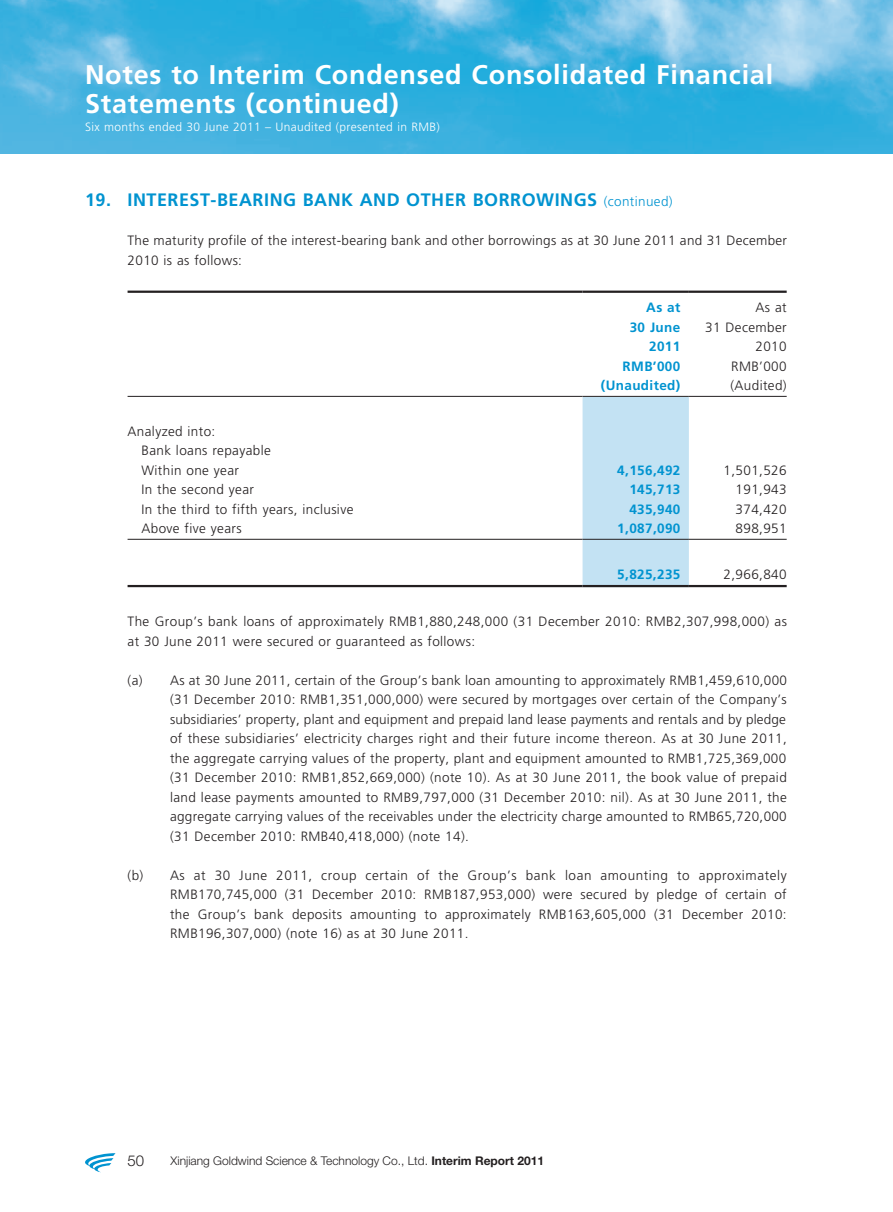
<style>
.page{position:relative;width:893px;height:1212px;background:#fff}
.page>*{position:absolute;margin:0;border:0;box-sizing:border-box;transform-origin:0 0}
.t1{font:700 27px/28.5px "Frutiger LT Std";letter-spacing:.03em;color:#fff}
.t2{font:700 18px "Frutiger LT Std";letter-spacing:.03em;color:#0093d0}
.t3{font:300 15px "Helvetica Neue LT Std";color:#231f20}
.t4{font:300 13.5px/19.5px "Frutiger LT Std";letter-spacing:.03em;color:#231f20}
.t5{font:700 13.5px/19.5px "Frutiger LT Std";letter-spacing:.03em;color:#0093d0;text-align:right}
.t6{font:300 12px "Helvetica Neue LT Std";color:#231f20}
.t7{font:300 12px "Frutiger LT Std";letter-spacing:.03em;color:#fff}
.s1{font-weight:300;font-size:13.5px}
.s2{font-weight:700}
</style>
<div class="page">
<svg style="left:85px;top:1153px;width:31px;height:19px"></svg>
<img style="left:0;top:0;width:893px;height:153px">
<div style="left:583px;top:397px;width:106px;height:188px;background:#c3e2f3"></div>
<hr style="left:128px;top:291px;width:455px;height:2px;background:#231f20">
<hr style="left:583px;top:291px;width:106px;height:2px;background:#231f20">
<hr style="left:689px;top:291px;width:98px;height:2px;background:#231f20">
<hr style="left:128px;top:396px;width:455px;height:1px;background:#231f20">
<hr style="left:583px;top:396px;width:106px;height:1px;background:#231f20">
<hr style="left:689px;top:396px;width:98px;height:1px;background:#231f20">
<hr style="left:128px;top:539px;width:455px;height:1px;background:#231f20">
<hr style="left:583px;top:539px;width:106px;height:1px;background:#231f20">
<hr style="left:689px;top:539px;width:98px;height:1px;background:#231f20">
<hr style="left:128px;top:585px;width:455px;height:2px;background:#231f20">
<hr style="left:583px;top:585px;width:106px;height:2px;background:#231f20">
<hr style="left:689px;top:585px;width:98px;height:2px;background:#231f20">
<h1 class="t1" style="left:85px;top:61px;width:690px">Notes to Interim Condensed Consolidated Financial<br>Statements (continued)</h1>
<p class="t7" style="left:85px;top:120px;width:356px">Six months ended 30 June 2011 – Unaudited (presented in RMB)</p>
<h2 class="t2" style="left:85px;top:189px;width:589px">19. INTEREST-BEARING BANK AND OTHER BORROWINGS <span class="s1">(continued)</span></h2>
<p class="t4" style="left:128px;top:231px;width:661px">The maturity profile of the interest-bearing bank and other borrowings as at 30 June 2011 and 31 December<br>2010 is as follows:</p>
<p class="t5" style="left:630px;top:298px;width:52px">As at<br>30 June<br>2011</p>
<p class="t4" style="left:705px;top:298px;width:83px;text-align:right">As at<br>31 December<br>2010</p>
<p class="t5" style="left:623px;top:356px;width:59px">RMB’000</p>
<p class="t4" style="left:731px;top:357px;width:57px">RMB’000</p>
<p class="t5" style="left:601px;top:376px;width:81px">(Unaudited)</p>
<p class="t4" style="left:730px;top:376px;width:58px">(Audited)</p>
<p class="t4" style="left:141px;top:421px;width:131px;text-indent:-14px">Analyzed into:<br>Bank loans repayable<br>Within one year</p>
<p class="t5" style="left:617px;top:460px;width:65px">4,156,492</p>
<p class="t4" style="left:724px;top:460px;width:65px">1,501,526</p>
<p class="t4" style="left:141px;top:480px;width:114px">In the second year</p>
<p class="t5" style="left:629px;top:480px;width:53px">145,713</p>
<p class="t4" style="left:736px;top:480px;width:53px">191,943</p>
<p class="t4" style="left:141px;top:499px;width:214px">In the third to fifth years, inclusive</p>
<p class="t5" style="left:629px;top:499px;width:53px">435,940</p>
<p class="t4" style="left:736px;top:499px;width:53px">374,420</p>
<p class="t4" style="left:141px;top:519px;width:102px">Above five years</p>
<p class="t5" style="left:617px;top:519px;width:65px">1,087,090</p>
<p class="t4" style="left:736px;top:519px;width:53px">898,951</p>
<p class="t5" style="left:617px;top:564px;width:65px">5,825,235</p>
<p class="t4" style="left:724px;top:564px;width:65px">2,966,840</p>
<p class="t4" style="left:128px;top:612px;width:661px">The Group’s bank loans of approximately RMB1,880,248,000 (31 December 2010: RMB2,307,998,000) as at 30 June 2011 were secured or guaranteed as follows:</p>
<p class="t4" style="left:170px;top:670px;width:618px;text-align:justify;text-indent:-43px">(a) As at 30 June 2011, certain of the Group’s bank loan amounting to approximately RMB1,459,610,000 (31 December 2010: RMB1,351,000,000) were secured by mortgages over certain of the Company’s subsidiaries’ property, plant and equipment and prepaid land lease payments and rentals and by pledge of these subsidiaries’ electricity charges right and their future income thereon. As at 30 June 2011, the aggregate carrying values of the property, plant and equipment amounted to RMB1,725,369,000 (31 December 2010: RMB1,852,669,000) (note 10). As at 30 June 2011, the book value of prepaid land lease payments amounted to RMB9,797,000 (31 December 2010: nil). As at 30 June 2011, the aggregate carrying values of the receivables under the electricity charge amounted to RMB65,720,000 (31 December 2010: RMB40,418,000) (note 14).</p>
<p class="t4" style="left:170px;top:865px;width:618px;text-align:justify;text-indent:-43px">(b) As at 30 June 2011, croup certain of the Group’s bank loan amounting to approximately RMB170,745,000 (31 December 2010: RMB187,953,000) were secured by pledge of certain of the Group’s bank deposits amounting to approximately RMB163,605,000 (31 December 2010:<br>RMB196,307,000) (note 16) as at 30 June 2011.</p>
<p class="t3" style="left:128px;top:1151px;width:18px">50</p>
<p class="t6" style="left:171px;top:1153px;width:375px">Xinjiang Goldwind Science &amp; Technology Co., Ltd. <span class="s2">Interim Report 2011</span></p>
</div>
